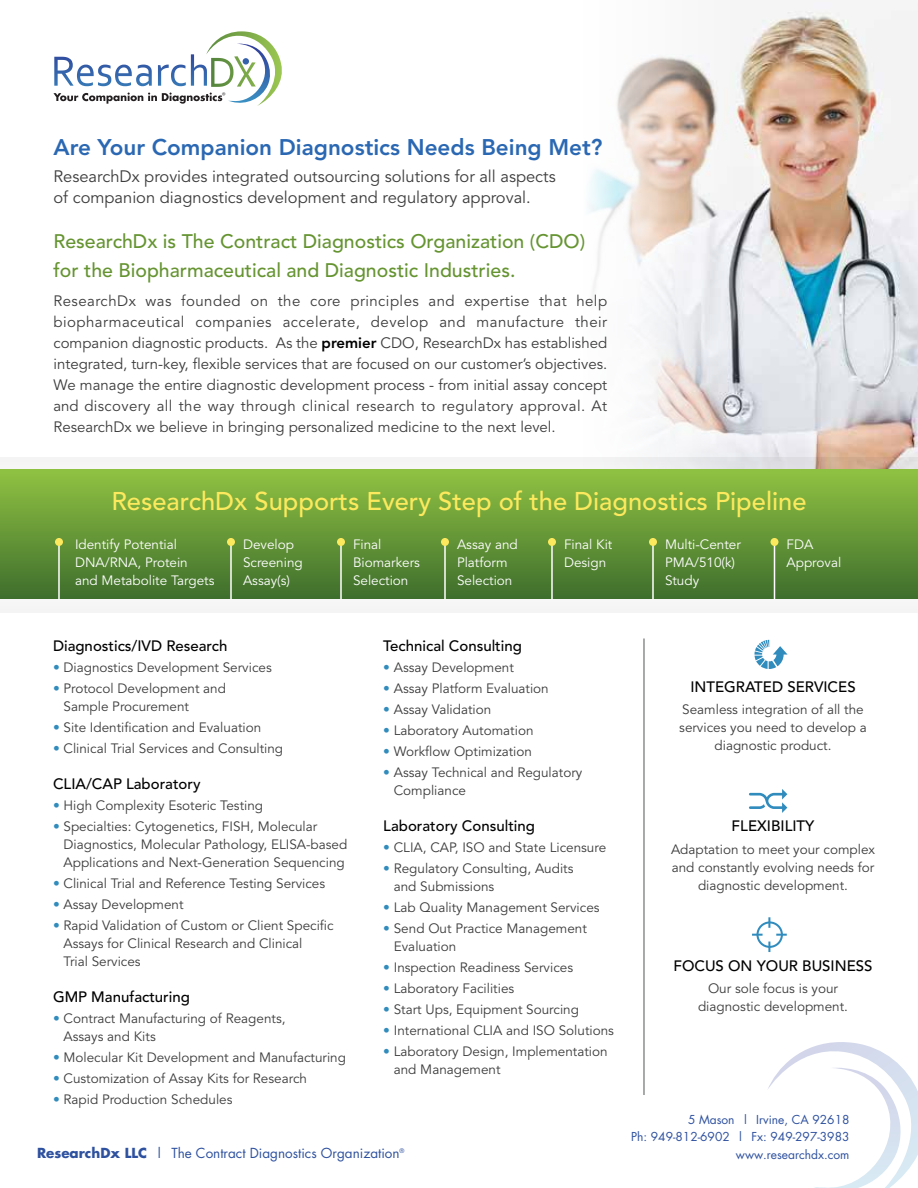
<style>
.page{position:relative;width:918px;height:1188px;background:#fff}
.page>*{position:absolute;margin:0;border:0;box-sizing:border-box;transform-origin:0 0}
.t1{font:500 25.5px "Avenir LT Std";color:#fde95d}
.t2{font:800 22.5px "Avenir LT Std";color:#2b68b3}
.t3{font:500 19.5px/28.5px "Avenir LT Std";color:#659431}
.t4{font:16.5px/21px "Avenir LT Std";color:#3c3c3c}
.t5{font:15px/21px "Avenir LT Std";color:#3c3c3c;text-align:justify}
.t6{font:500 15px "Avenir LT Std";color:#000}
.t7{font:13.5px/18px "Avenir LT Std";color:#3c3c3c}
.t8{font:13.5px/18px "Avenir LT Std";color:#fff}
.t9{font:13.5px "Futura";color:#2e519f}
.t10{font:12px/17.4px "Futura";color:#2e519f;text-align:right}
.t11{font:6.75px "Myriad";color:#231f20}
.s1{font-weight:800;color:#000}
.s2{color:#318cbe}
.s3{font-weight:700}
</style>
<div class="page">
<img style="left:589px;top:2px;width:329px;height:455px">
<svg style="left:754px;top:640px;width:34px;height:29px"></svg>
<hr style="left:644px;top:638px;width:1px;height:457px;background:#535454">
<svg style="left:0;top:457px;width:918px;height:13px"></svg>
<div style="left:0;top:557px;width:918px;height:55px;background:linear-gradient(to right,#f6f6f6,#f6f6f6)"></div>
<div style="left:0;top:470px;width:918px;height:128px;background:linear-gradient(to bottom,#90c242,#3f6f2d)"></div>
<hr style="left:58px;top:542px;width:2px;height:57px;background:#fff">
<div style="left:55px;top:538px;width:8px;height:8px;background:#fde95d;border-radius:50%"></div>
<hr style="left:230px;top:542px;width:2px;height:57px;background:#fff">
<div style="left:227px;top:538px;width:8px;height:8px;background:#fde95d;border-radius:50%"></div>
<hr style="left:340px;top:542px;width:2px;height:57px;background:#fff">
<div style="left:337px;top:538px;width:8px;height:8px;background:#fde95d;border-radius:50%"></div>
<hr style="left:444px;top:542px;width:2px;height:57px;background:#fff">
<div style="left:441px;top:538px;width:8px;height:8px;background:#fde95d;border-radius:50%"></div>
<hr style="left:551px;top:542px;width:2px;height:57px;background:#fff">
<div style="left:548px;top:538px;width:8px;height:8px;background:#fde95d;border-radius:50%"></div>
<hr style="left:652px;top:542px;width:2px;height:57px;background:#fff">
<div style="left:649px;top:538px;width:8px;height:8px;background:#fde95d;border-radius:50%"></div>
<hr style="left:774px;top:542px;width:1px;height:57px;background:#fff">
<div style="left:770px;top:538px;width:8px;height:8px;background:#fde95d;border-radius:50%"></div>
<div style="left:756px;top:921px;width:27px;height:27px;border:2px solid #318cbe;border-radius:50%"></div>
<svg style="left:776px;top:934px;width:11px;height:2px"></svg>
<svg style="left:752px;top:934px;width:11px;height:2px"></svg>
<svg style="left:768px;top:942px;width:2px;height:10px"></svg>
<svg style="left:768px;top:917px;width:2px;height:11px"></svg>
<svg style="left:749px;top:789px;width:38px;height:24px"></svg>
<svg style="left:53px;top:31px;width:229px;height:75px"></svg>
<svg style="left:768px;top:1042px;width:150px;height:146px"></svg>
<p class="t11" style="left:222px;top:91px;width:5px">®</p>
<h2 class="t2" style="left:53px;top:134px;width:551px">Are Your Companion Diagnostics Needs Being Met?</h2>
<p class="t4" style="left:53px;top:166px;width:504px">ResearchDx provides integrated outsourcing solutions for all aspects of companion diagnostics development and regulatory approval.</p>
<h3 class="t3" style="left:53px;top:227px;width:533px">ResearchDx is The Contract Diagnostics Organization (CDO) for the Biopharmaceutical and Diagnostic Industries.</h3>
<p class="t5" style="left:53px;top:291px;width:555px">ResearchDx was founded on the core principles and expertise that help biopharmaceutical companies accelerate, develop and manufacture their companion diagnostic products. As the <span class="s1">premier</span> CDO, ResearchDx has established integrated, turn-key, flexible services that are focused on our customer’s objectives.<br>We manage the entire diagnostic development process - from initial assay concept and discovery all the way through clinical research to regulatory approval. At ResearchDx we believe in bringing personalized medicine to the next level.</p>
<h1 class="t1" style="left:111px;top:487px;width:697px">ResearchDx Supports Every Step of the Diagnostics Pipeline</h1>
<p class="t8" style="left:75px;top:536px;width:141px">Identify Potential<br>DNA/RNA, Protein<br>and Metabolite Targets</p>
<p class="t8" style="left:353px;top:536px;width:68px">Final<br>Biomarkers<br>Selection</p>
<p class="t8" style="left:457px;top:536px;width:62px">Assay and<br>Platform<br>Selection</p>
<p class="t8" style="left:564px;top:536px;width:50px">Final Kit<br>Design</p>
<p class="t8" style="left:665px;top:536px;width:77px">Multi-Center<br>PMA/510(k)<br>Study</p>
<p class="t8" style="left:787px;top:536px;width:56px">FDA<br>Approval</p>
<p class="t8" style="left:243px;top:536px;width:61px">Develop<br>Screening<br>Assay(s)</p>
<p class="t6" style="left:53px;top:637px;width:176px">Diagnostics/IVD Research</p>
<p class="t7" style="left:53px;top:659px;width:220px"><span class="s2">•</span> Diagnostics Development Services</p>
<p class="t7" style="left:64px;top:680px;width:164px;text-indent:-11px"><span class="s2">•</span> Protocol Development and<br>Sample Procurement</p>
<p class="t7" style="left:53px;top:719px;width:210px"><span class="s2">•</span> Site Identification and Evaluation</p>
<p class="t7" style="left:53px;top:740px;width:232px"><span class="s2">•</span> Clinical Trial Services and Consulting</p>
<p class="t6" style="left:53px;top:775px;width:149px">CLIA/CAP Laboratory</p>
<p class="t7" style="left:53px;top:797px;width:212px"><span class="s2">•</span> High Complexity Esoteric Testing</p>
<p class="t7" style="left:64px;top:818px;width:285px;text-indent:-11px"><span class="s2">•</span> Specialties: Cytogenetics, FISH, Molecular<br>Diagnostics, Molecular Pathology, ELISA-based<br>Applications and Next-Generation Sequencing</p>
<p class="t7" style="left:53px;top:875px;width:274px"><span class="s2">•</span> Clinical Trial and Reference Testing Services</p>
<p class="t7" style="left:53px;top:896px;width:132px"><span class="s2">•</span> Assay Development</p>
<p class="t7" style="left:64px;top:917px;width:272px;text-indent:-11px"><span class="s2">•</span> Rapid Validation of Custom or Client Specific<br>Assays for Clinical Research and Clinical<br>Trial Services</p>
<p class="t6" style="left:53px;top:988px;width:138px">GMP Manufacturing</p>
<p class="t7" style="left:64px;top:1010px;width:224px;text-indent:-11px"><span class="s2">•</span> Contract Manufacturing of Reagents,<br>Assays and Kits</p>
<p class="t7" style="left:53px;top:1049px;width:295px"><span class="s2">•</span> Molecular Kit Development and Manufacturing</p>
<p class="t7" style="left:53px;top:1070px;width:256px"><span class="s2">•</span> Customization of Assay Kits for Research</p>
<p class="t7" style="left:53px;top:1091px;width:181px"><span class="s2">•</span> Rapid Production Schedules</p>
<p class="t6" style="left:383px;top:637px;width:140px">Technical Consulting</p>
<p class="t7" style="left:383px;top:659px;width:132px"><span class="s2">•</span> Assay Development</p>
<p class="t7" style="left:383px;top:680px;width:167px"><span class="s2">•</span> Assay Platform Evaluation</p>
<p class="t7" style="left:383px;top:701px;width:110px"><span class="s2">•</span> Assay Validation</p>
<p class="t7" style="left:383px;top:722px;width:152px"><span class="s2">•</span> Laboratory Automation</p>
<p class="t7" style="left:383px;top:743px;width:150px"><span class="s2">•</span> Workflow Optimization</p>
<p class="t7" style="left:394px;top:764px;width:190px;text-indent:-11px"><span class="s2">•</span> Assay Technical and Regulatory<br>Compliance</p>
<p class="t6" style="left:383px;top:817px;width:153px">Laboratory Consulting</p>
<p class="t7" style="left:383px;top:839px;width:224px"><span class="s2">•</span> CLIA, CAP, ISO and State Licensure</p>
<p class="t7" style="left:394px;top:860px;width:181px;text-indent:-11px"><span class="s2">•</span> Regulatory Consulting, Audits and Submissions</p>
<p class="t7" style="left:383px;top:899px;width:218px"><span class="s2">•</span> Lab Quality Management Services</p>
<p class="t7" style="left:394px;top:920px;width:195px;text-indent:-11px"><span class="s2">•</span> Send Out Practice Management<br>Evaluation</p>
<p class="t7" style="left:383px;top:959px;width:191px"><span class="s2">•</span> Inspection Readiness Services</p>
<p class="t7" style="left:383px;top:980px;width:132px"><span class="s2">•</span> Laboratory Facilities</p>
<p class="t7" style="left:383px;top:1001px;width:197px"><span class="s2">•</span> Start Ups, Equipment Sourcing</p>
<p class="t7" style="left:383px;top:1022px;width:232px"><span class="s2">•</span> International CLIA and ISO Solutions</p>
<p class="t7" style="left:394px;top:1043px;width:215px;text-indent:-11px"><span class="s2">•</span> Laboratory Design, Implementation and Management</p>
<p class="t9" style="left:37px;top:1144px;width:369px"><span class="s3">ResearchDx LLC</span> | The Contract Diagnostics Organization<sup>®</sup></p>
<p class="t6" style="left:690px;top:678px;width:167px">INTEGRATED SERVICES</p>
<p class="t7" style="left:679px;top:701px;width:189px;text-align:center">Seamless integration of all the services you need to develop a diagnostic product.</p>
<p class="t6" style="left:732px;top:817px;width:84px">FLEXIBILITY</p>
<p class="t7" style="left:671px;top:841px;width:205px;text-align:center">Adaptation to meet your complex and constantly evolving needs for diagnostic development.</p>
<p class="t6" style="left:673px;top:957px;width:201px">FOCUS ON YOUR BUSINESS</p>
<p class="t7" style="left:698px;top:980px;width:151px;text-align:center">Our sole focus is your diagnostic development.</p>
<p class="t10" style="left:631px;top:1111px;width:220px">5 Mason | Irvine, CA 92618<br>Ph: 949-812-6902 | Fx: 949-297-3983 www.researchdx.com</p>
</div>
